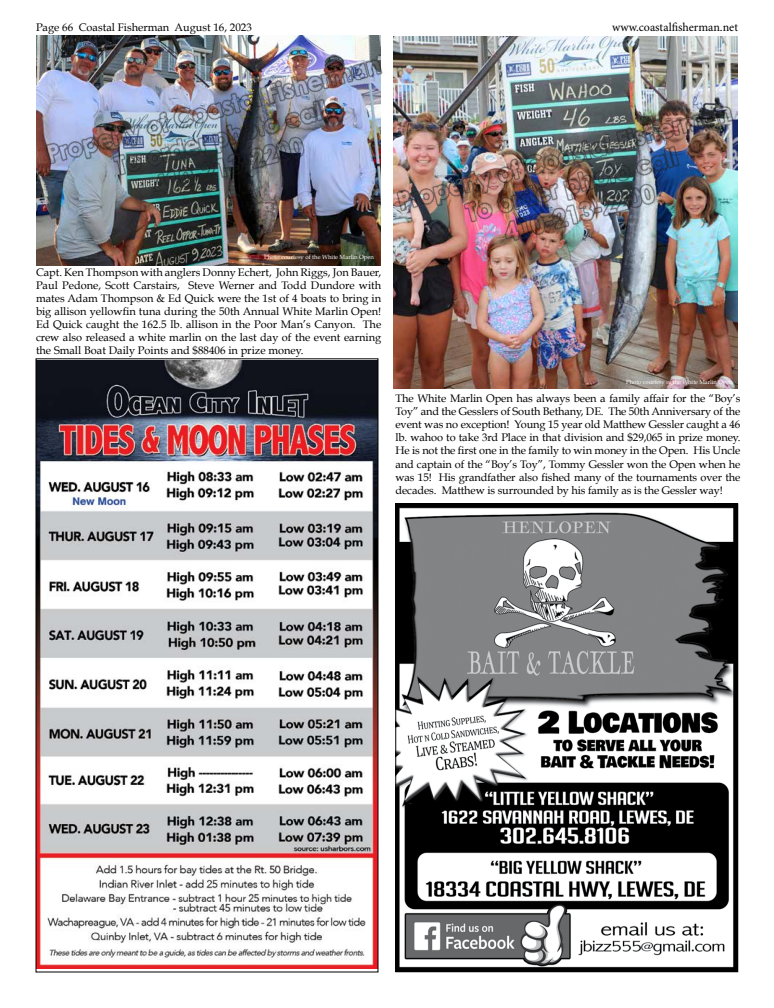
<style>
.page{position:relative;width:774px;height:1008px;background:#fff}
.page>*{position:absolute;margin:0;border:0;box-sizing:border-box;transform-origin:0 0}
.t1{font:12px "Minion Pro";color:#000}
.t2{font:11px/13.2px "Book Antiqua";color:#000;text-align:justify}
.t3{font:6px "Book Antiqua";color:#fff}
</style>
<div class="page">
<img style="left:398px;top:506px;width:338px;height:464px">
<div style="left:396px;top:504px;width:342px;height:468px;border:1px solid #000"></div>
<img style="left:36px;top:35px;width:345px;height:230px">
<img style="left:38px;top:361px;width:338px;height:607px">
<img style="left:394px;top:36px;width:344px;height:353px">
<img style="left:393px;top:101px;width:345px;height:147px">
<img style="left:42px;top:54px;width:341px;height:147px">
<p class="t2" style="left:36px;top:21px;width:217px">Page 66 Coastal Fisherman August 16, 2023</p>
<p class="t1" style="left:612px;top:19px;width:127px">www.coastalfisherman.net</p>
<p class="t3" style="left:264px;top:253px;width:111px">Photo courtesy of the White Marlin Open</p>
<p class="t2" style="left:36px;top:266px;width:347px">Capt. Ken Thompson with anglers Donny Echert, John Riggs, Jon Bauer, Paul Pedone, Scott Carstairs, Steve Werner and Todd Dundore with mates Adam Thompson &amp; Ed Quick were the 1st of 4 boats to bring in big allison yellowfin tuna during the 50th Annual White Marlin Open!<br>Ed Quick caught the 162.5 lb. allison in the Poor Man’s Canyon. The crew also released a white marlin on the last day of the event earning the Small Boat Daily Points and $88406 in prize money.</p>
<p class="t3" style="left:626px;top:378px;width:108px">Photo courtesy of the White Marlin Open</p>
<p class="t2" style="left:396px;top:391px;width:347px">The White Marlin Open has always been a family affair for the “Boy’s Toy” and the Gesslers of South Bethany, DE. The 50th Anniversary of the event was no exception! Young 15 year old Matthew Gessler caught a 46 lb. wahoo to take 3rd Place in that division and $29,065 in prize money.<br>He is not the first one in the family to win money in the Open. His Uncle and captain of the “Boy’s Toy”, Tommy Gessler won the Open when he was 15! His grandfather also fished many of the tournaments over the decades. Matthew is surrounded by his family as is the Gessler way!</p>
</div>
